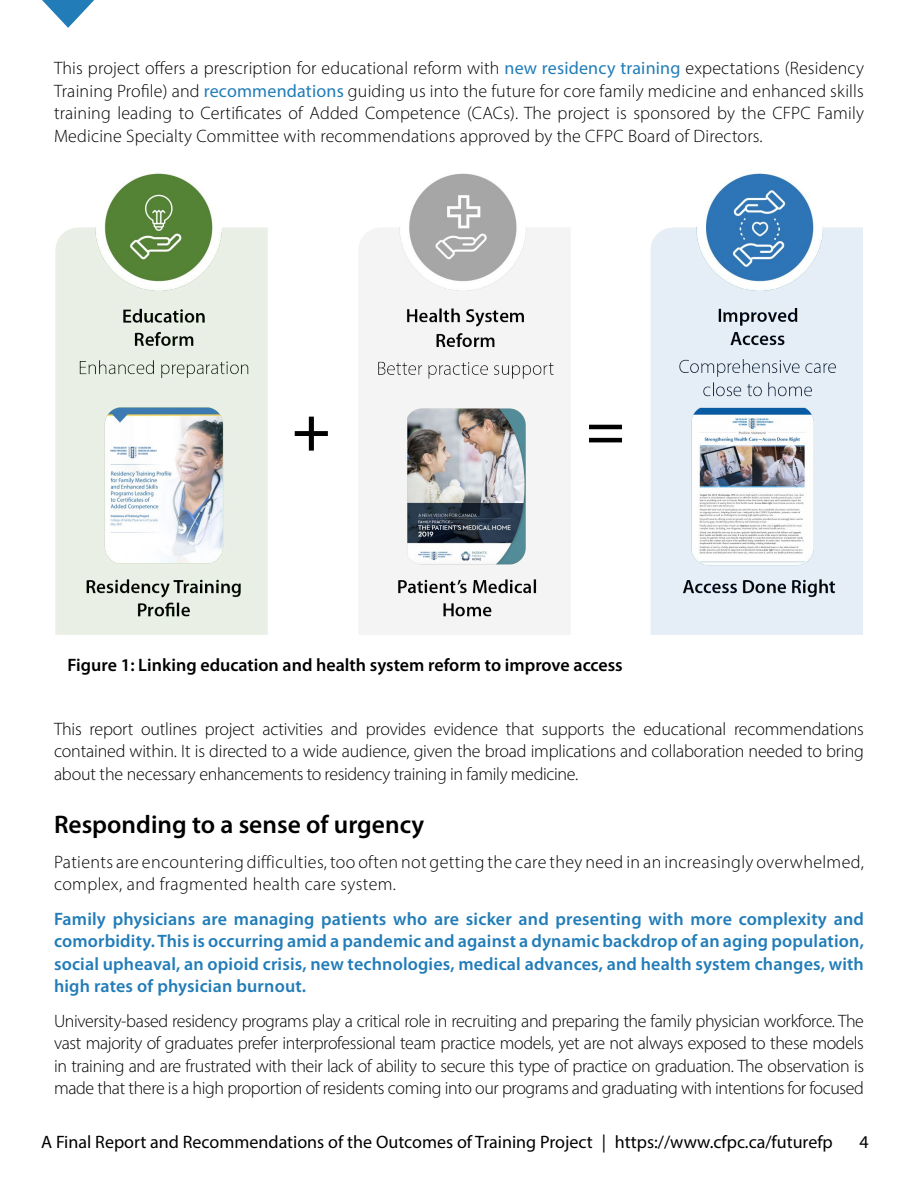
<style>
.page{position:relative;width:918px;height:1188px;background:#fff}
.page>*{position:absolute;margin:0;border:0;box-sizing:border-box;transform-origin:0 0}
.t1{font:600 25.5px "Myriad Pro";color:#000}
.t2{font:300 18px/22.5px "Myriad Pro";letter-spacing:.01em;color:#000;text-align:justify}
.t3{font:600 18px/22.5px "Myriad Pro";letter-spacing:.01em;color:#217cb8;text-align:justify}
.t4{font:18px "Myriad Pro";color:#000}
.t5{font:600 18px "Myriad Pro";color:#000}
.s1{font-weight:400;color:#217cb8}
</style>
<div class="page">
<svg style="left:42px;top:0;width:52px;height:28px"></svg>
<img style="left:55px;top:173px;width:808px;height:461px">
<p class="t2" style="left:54px;top:57px;width:812px">This project offers a prescription for educational reform with <span class="s1">new residency training</span> expectations (Residency Training Profile) and <span class="s1">recommendations</span> guiding us into the future for core family medicine and enhanced skills training leading to Certificates of Added Competence (CACs). The project is sponsored by the CFPC Family Medicine Specialty Committee with recommendations approved by the CFPC Board of Directors.</p>
<p class="t5" style="left:68px;top:655px;width:557px">Figure 1: Linking education and health system reform to improve access</p>
<p class="t2" style="left:54px;top:718px;width:812px">This report outlines project activities and provides evidence that supports the educational recommendations contained within. It is directed to a wide audience, given the broad implications and collaboration needed to bring about the necessary enhancements to residency training in family medicine.</p>
<h3 class="t1" style="left:54px;top:811px;width:372px">Responding to a sense of urgency</h3>
<p class="t2" style="left:54px;top:850px;width:811px">Patients are encountering difficulties, too often not getting the care they need in an increasingly overwhelmed, complex, and fragmented health care system.</p>
<p class="t3" style="left:54px;top:908px;width:812px">Family physicians are managing patients who are sicker and presenting with more complexity and comorbidity. This is occurring amid a pandemic and against a dynamic backdrop of an aging population, social upheaval, an opioid crisis, new technologies, medical advances, and health system changes, with high rates of physician burnout.</p>
<p class="t2" style="left:54px;top:1009px;width:812px">University-based residency programs play a critical role in recruiting and preparing the family physician workforce. The vast majority of graduates prefer interprofessional team practice models, yet are not always exposed to these models in training and are frustrated with their lack of ability to secure this type of practice on graduation. The observation is made that there is a high proportion of residents coming into our programs and graduating with intentions for focused</p>
<p class="t4" style="left:41px;top:1130px;width:793px">A Final Report and Recommendations of the Outcomes of Training Project | https://www.cfpc.ca/futurefp</p>
<p class="t4" style="left:860px;top:1130px;width:11px">4</p>
</div>
